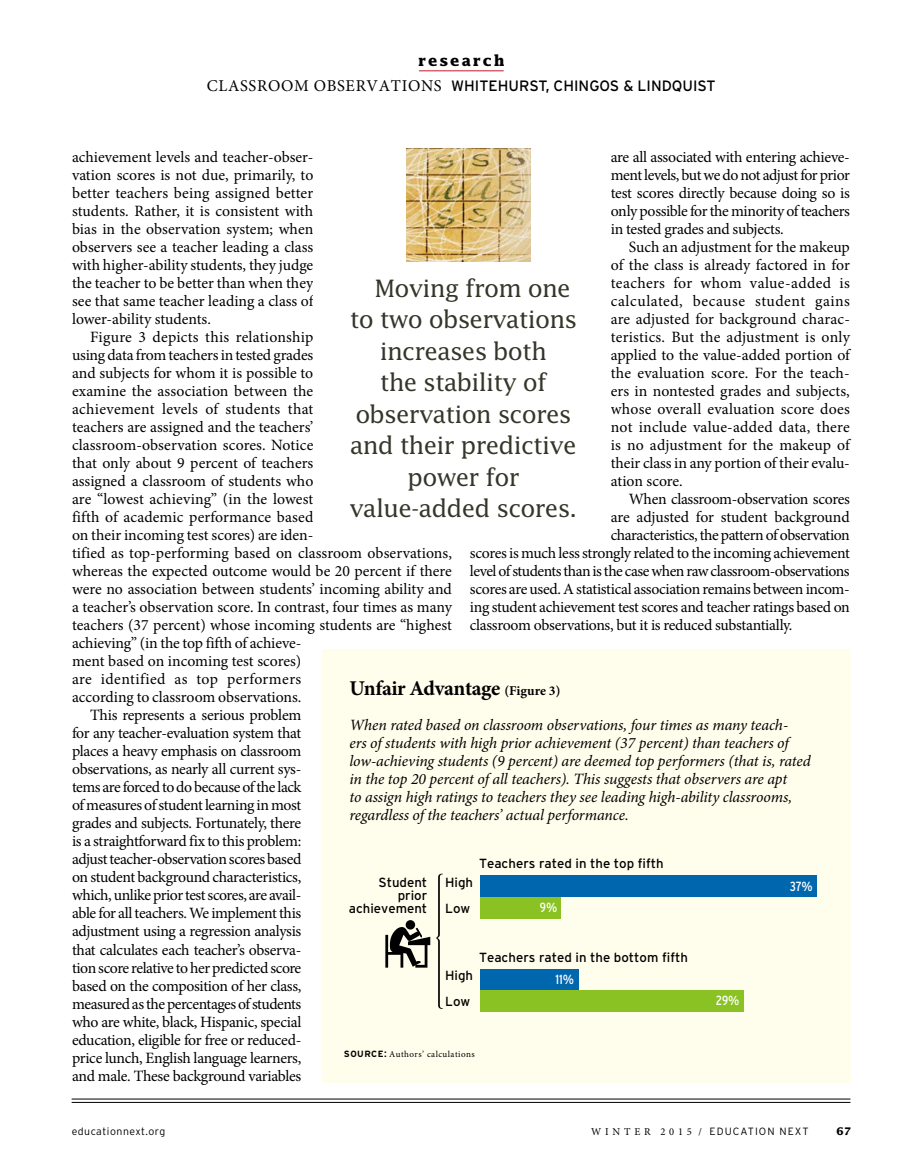
<style>
.page{position:relative;width:905px;height:1175px;background:#fff}
.page>*{position:absolute;margin:0;border:0;box-sizing:border-box;transform-origin:0 0}
.t1{font:24px "Lucida";letter-spacing:-.03em;color:#35362a}
.t2{font:700 21px "Minion Pro";letter-spacing:-.015em;color:#000001}
.t3{font:15.75px/18px "Minion Pro";letter-spacing:-.015em;color:#000001;text-align:justify}
.t4{font:italic 15.75px/18px "Minion Pro";letter-spacing:-.005em;color:#000001}
.t5{font:15.75px "Minion Pro";letter-spacing:.01em;color:#000001}
.t6{font:15.75px "Minion Pro";letter-spacing:.005em;color:#000001}
.t7{font:15.75px "Minion Pro";letter-spacing:-.035em;color:#000001}
.t8{font:15.75px "Minion Pro";letter-spacing:.02em;color:#000001}
.t9{font:15.75px "Minion Pro";letter-spacing:.015em;color:#000001}
.t10{font:15.75px "Minion Pro";letter-spacing:.025em;color:#000001}
.t11{font:15px "Interstate";color:#000001}
.t12{font:700 15px "Lucida";letter-spacing:.12em;color:#000001}
.t13{font:13.2px/13.2px "Interstate";color:#000001}
.t14{font:condensed 13.2px "Interstate";color:#fff}
.t15{font:300 10.5px "Interstate";letter-spacing:.1em;color:#000001}
.t16{font:300 10.5px "Interstate";letter-spacing:.05em;color:#000001}
.t17{font:700 10.5px "Lucida";color:#000001}
.t18{font:9px "Minion Pro";letter-spacing:.05em;color:#000001}
.s1{font-family:"Minion Pro";font-size:16.5px}
.s2{font-size:13.5px}
.s3{font-family:"Interstate";font-weight:700}
.s4{font-family:"Interstate";font-size:10.5px}
.s5{font-family:"Minion Pro";font-weight:400}
</style>
<div class="page">
<hr style="left:72px;top:1102px;width:778px;height:1px;background:#000001">
<hr style="left:72px;top:1098px;width:778px;height:1px;background:#000001">
<hr style="left:419px;top:70px;width:84px;height:1px;background:#c01a28">
<div style="left:322px;top:649px;width:528px;height:433px;background:#fffdeb"></div>
<div style="left:480px;top:875px;width:336px;height:22px;background:#0067ae"></div>
<div style="left:480px;top:897px;width:81px;height:21px;background:#8ac224"></div>
<div style="left:480px;top:968px;width:99px;height:22px;background:#0067ae"></div>
<div style="left:480px;top:990px;width:263px;height:21px;background:#8ac224"></div>
<svg style="left:385px;top:873px;width:57px;height:135px;background:#d7d5c6"></svg>
<img style="left:406px;top:149px;width:124px;height:112px">
<p class="t12" style="left:418px;top:51px;width:88px">research</p>
<p class="t11" style="left:207px;top:78px;width:510px"><span class="s1">CLASSROOM OBSERVATIONS</span> WHITEHURST, CHINGOS &amp; LINDQUIST</p>
<p class="t3" style="left:72px;top:148px;width:243px">achievement levels and teacher-obser&shy;vation scores is not due, primarily, to better teachers being assigned better students. Rather, it is consistent with bias in the observation system; when observers see a teacher leading a class with higher-ability students, they judge the teacher to be better than when they see that same teacher leading a class of lower-ability students.</p>
<p class="t9" style="left:90px;top:326px;width:225px">Figure 3 depicts this relationship</p>
<p class="t3" style="left:72px;top:346px;width:243px">using data from teachers in tested grades</p>
<p class="t3" style="left:72px;top:364px;width:243px">and subjects for whom it is possible to</p>
<p class="t5" style="left:72px;top:380px;width:243px">examine the association between the</p>
<p class="t8" style="left:72px;top:398px;width:243px">achievement levels of students that</p>
<p class="t3" style="left:72px;top:418px;width:243px">teachers are assigned and the teachers’</p>
<p class="t6" style="left:72px;top:434px;width:243px">classroom-observation scores. Notice</p>
<p class="t3" style="left:72px;top:454px;width:243px">that only about 9 percent of teachers</p>
<p class="t3" style="left:72px;top:472px;width:243px">assigned a classroom of students who</p>
<p class="t5" style="left:72px;top:488px;width:243px">are “lowest achieving” (in the lowest</p>
<p class="t5" style="left:72px;top:506px;width:243px">fifth of academic performance based</p>
<p class="t3" style="left:72px;top:526px;width:243px">on their incoming test scores) are iden-</p>
<p class="t6" style="left:72px;top:542px;width:381px">tified as top-performing based on classroom observations,</p>
<p class="t3" style="left:72px;top:562px;width:381px">whereas the expected outcome would be 20 percent if there</p>
<p class="t3" style="left:72px;top:580px;width:381px">were no association between students’ incoming ability and</p>
<p class="t3" style="left:72px;top:598px;width:381px">a teacher’s observation score. In contrast, four times as many</p>
<p class="t3" style="left:72px;top:616px;width:381px">teachers (37 percent) whose incoming students are “highest</p>
<p class="t3" style="left:72px;top:634px;width:231px">achieving” (in the top fifth of achieve-</p>
<p class="t3" style="left:72px;top:652px;width:231px">ment based on incoming test scores)</p>
<p class="t10" style="left:72px;top:668px;width:231px">are identified as top performers</p>
<p class="t3" style="left:72px;top:688px;width:231px">according to classroom observations.</p>
<p class="t3" style="left:90px;top:706px;width:213px">This represents a serious problem</p>
<p class="t3" style="left:72px;top:724px;width:231px">for any teacher-evaluation system that</p>
<p class="t3" style="left:72px;top:742px;width:231px">places a heavy emphasis on classroom</p>
<p class="t3" style="left:72px;top:760px;width:231px">observations, as nearly all current sys-</p>
<p class="t7" style="left:72px;top:777px;width:231px">tems are forced to do because of the lack</p>
<p class="t3" style="left:72px;top:796px;width:231px">of measures of student learning in most</p>
<p class="t3" style="left:72px;top:814px;width:231px">grades and subjects. Fortunately, there</p>
<p class="t3" style="left:72px;top:832px;width:231px">is a straightforward fix to this problem:</p>
<p class="t3" style="left:72px;top:850px;width:231px">adjust teacher-observation scores based</p>
<p class="t3" style="left:72px;top:868px;width:231px">on student background characteristics,</p>
<p class="t3" style="left:72px;top:886px;width:231px">which, unlike prior test scores, are avail-</p>
<p class="t3" style="left:72px;top:904px;width:231px">able for all teachers. We implement this</p>
<p class="t3" style="left:72px;top:922px;width:231px">adjustment using a regression analysis</p>
<p class="t3" style="left:72px;top:940px;width:231px">that calculates each teacher’s observa-</p>
<p class="t3" style="left:72px;top:958px;width:231px">tion score relative to her predicted score</p>
<p class="t3" style="left:72px;top:976px;width:231px">based on the composition of her class,</p>
<p class="t3" style="left:72px;top:994px;width:231px">measured as the percentages of students</p>
<p class="t3" style="left:72px;top:1012px;width:231px">who are white, black, Hispanic, special</p>
<p class="t3" style="left:72px;top:1030px;width:231px">education, eligible for free or reduced-</p>
<p class="t3" style="left:72px;top:1048px;width:231px">price lunch, English language learners,</p>
<p class="t3" style="left:72px;top:1066px;width:231px">and male. These background variables</p>
<p class="t3" style="left:610px;top:148px;width:240px">are all associated with entering achieve&shy;ment levels, but we do not adjust for prior test scores directly because doing so is only possible for the minority of teachers in tested grades and subjects.</p>
<p class="t3" style="left:610px;top:238px;width:240px;text-indent:18px">Such an adjustment for the makeup of the class is already factored in for teachers for whom value-added is calculated, because student gains are adjusted for background charac&shy;teristics. But the adjustment is only applied to the value-added portion of the evaluation score. For the teach&shy;ers in nontested grades and subjects, whose overall evaluation score does not include value-added data, there is no adjustment for the makeup of their class in any portion of their evalu&shy;ation score.</p>
<p class="t3" style="left:628px;top:490px;width:222px">When classroom-observation scores</p>
<p class="t3" style="left:610px;top:508px;width:240px">are adjusted for student background</p>
<p class="t3" style="left:610px;top:526px;width:240px">characteristics, the pattern of observation</p>
<p class="t3" style="left:470px;top:544px;width:381px">scores is much less strongly related to the incoming achievement</p>
<p class="t3" style="left:470px;top:562px;width:381px">level of students than is the case when raw classroom-observations</p>
<p class="t3" style="left:470px;top:580px;width:381px">scores are used. A statistical association remains between incom-</p>
<p class="t3" style="left:470px;top:598px;width:381px">ing student achievement test scores and teacher ratings based on</p>
<p class="t3" style="left:470px;top:616px;width:324px">classroom observations, but it is reduced substantially.</p>
<h1 class="t1" style="left:374px;top:273px;width:198px">Moving from one</h1>
<h1 class="t1" style="left:350px;top:305px;width:229px">to two observations</h1>
<h1 class="t1" style="left:380px;top:336px;width:168px">increases both</h1>
<h1 class="t1" style="left:380px;top:368px;width:168px">the stability of</h1>
<h1 class="t1" style="left:355px;top:399px;width:218px">observation scores</h1>
<h1 class="t1" style="left:350px;top:431px;width:228px">and their predictive</h1>
<h1 class="t1" style="left:407px;top:462px;width:114px">power for</h1>
<h1 class="t1" style="left:349px;top:494px;width:229px">value-added scores.</h1>
<h2 class="t2" style="left:349px;top:674px;width:212px">Unfair Advantage <span class="s2">(Figure 3)</span></h2>
<p class="t4" style="left:349px;top:716px;width:463px">When rated based on classroom observations, four times as many teach-<br>ers of students with high prior achievement (37 percent) than teachers of low-achieving students (9 percent) are deemed top performers (that is, rated in the top 20 percent of all teachers). This suggests that observers are apt<br>to assign high ratings to teachers they see leading high-ability classrooms, regardless of the teachers’ actual performance.</p>
<p class="t13" style="left:479px;top:857px;width:186px">Teachers rated in the top fifth</p>
<p class="t13" style="left:349px;top:875px;width:80px;text-align:right">Student prior achievement</p>
<p class="t13" style="left:445px;top:868px;width:29px;line-height:26.4px">High<br>Low</p>
<p class="t14" style="left:789px;top:878px;width:25px">37%</p>
<p class="t14" style="left:540px;top:900px;width:19px">9%</p>
<p class="t13" style="left:479px;top:950px;width:210px">Teachers rated in the bottom fifth</p>
<p class="t13" style="left:445px;top:962px;width:29px;line-height:26.4px">High<br>Low</p>
<p class="t14" style="left:555px;top:971px;width:20px">11%</p>
<p class="t14" style="left:715px;top:993px;width:25px">29%</p>
<p class="t18" style="left:344px;top:1048px;width:132px"><span class="s3">SOURCE</span><span class="s4">:</span> Authors’ calculations</p>
<p class="t16" style="left:72px;top:1125px;width:95px">educationnext.org</p>
<p class="t15" style="left:591px;top:1125px;width:219px"><span class="s5">W I N T E R 2 0 1 5 /</span> EDUCATION NEXT</p>
<p class="t17" style="left:836px;top:1124px;width:16px">67</p>
</div>
